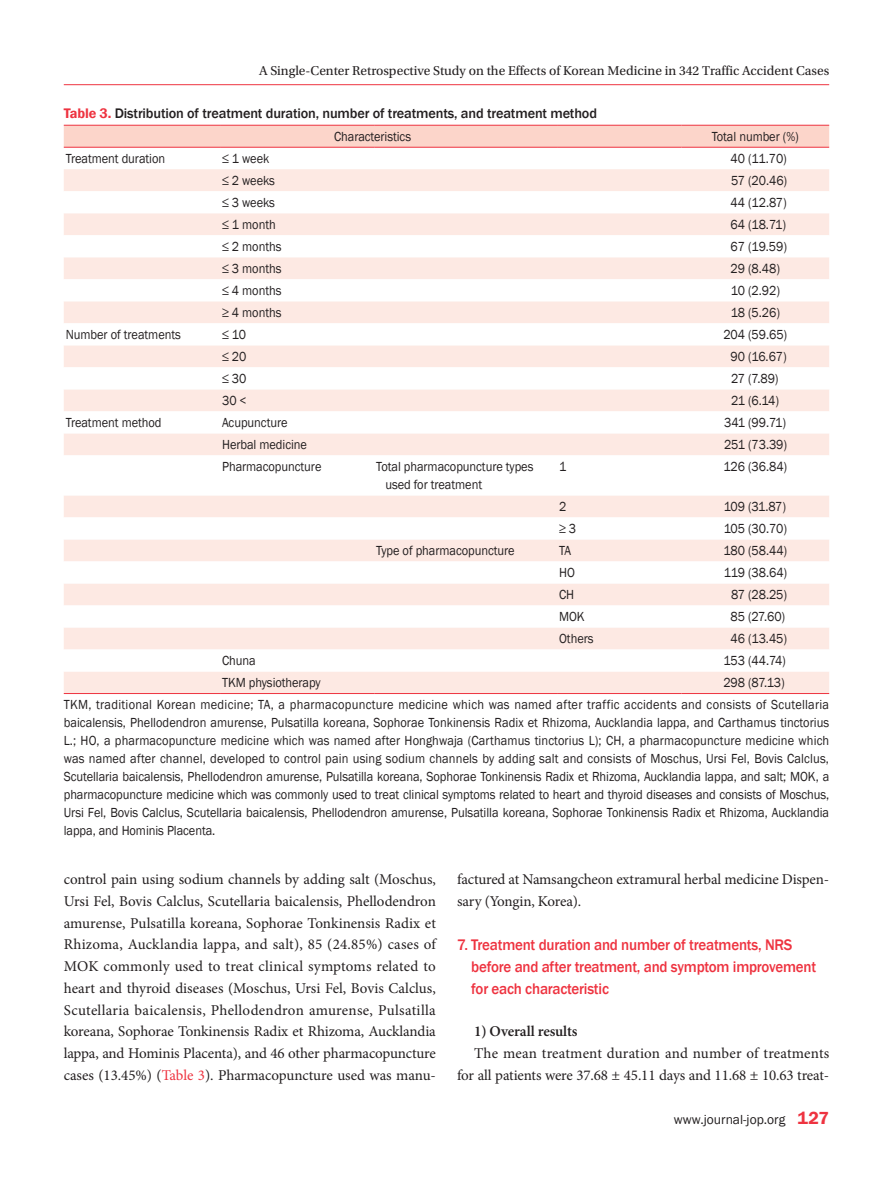
<style>
.page{position:relative;width:893px;height:1191px;background:#fff}
.page>*{position:absolute;margin:0;border:0;box-sizing:border-box;transform-origin:0 0}
.t1{font:500 15.75px/21.8px "Franklin Gothic";letter-spacing:-.015em;color:#ee3340;scale:.95 1}
.t2{font:15px/21.8px "Minion Pro";letter-spacing:-.01em;color:#231f20;text-align:justify}
.t3{font:600 15px "Minion Pro";letter-spacing:-.01em;color:#231f20}
.t4{font:500 14.25px "Franklin Gothic";letter-spacing:-.01em;color:#231f20}
.t5{font:13.5px/18px "Franklin Gothic";letter-spacing:-.005em;color:#231f20;scale:.92 1}
.t6{font:13.5px/22.4px "Franklin Gothic";letter-spacing:.02em;color:#231f20;scale:.92 1}
.t7{font:13.5px "Utopia Std";color:#231f20}
.t8{font:13.5px "Franklin Gothic";letter-spacing:-.005em;color:#231f20}
.s1{font-weight:600;color:#ee3340}
.s2{color:#ee3340}
.s3{font-weight:600;font-size:18px;color:#ee3340}
</style>
<div class="page">
<hr style="left:64px;top:84px;width:765px;height:1px;background:#ee3340">
<div style="left:64px;top:126px;width:765px;height:21px;background:#fcd5ca"></div>
<div style="left:64px;top:169px;width:765px;height:524px;background:#fde9e3"></div>
<svg style="left:64px;top:191px;width:765px;height:480px"></svg>
<hr style="left:64px;top:125px;width:156px;height:1px;background:#ee3340">
<hr style="left:220px;top:125px;width:154px;height:1px;background:#ee3340">
<hr style="left:374px;top:125px;width:183px;height:1px;background:#ee3340">
<hr style="left:557px;top:125px;width:124px;height:1px;background:#ee3340">
<hr style="left:681px;top:125px;width:148px;height:1px;background:#ee3340">
<hr style="left:64px;top:147px;width:156px;height:1px;background:#ee3340">
<hr style="left:220px;top:147px;width:154px;height:1px;background:#ee3340">
<hr style="left:374px;top:147px;width:183px;height:1px;background:#ee3340">
<hr style="left:557px;top:147px;width:124px;height:1px;background:#ee3340">
<hr style="left:681px;top:147px;width:148px;height:1px;background:#ee3340">
<hr style="left:64px;top:693px;width:156px;height:1px;background:#ee3340">
<hr style="left:220px;top:693px;width:154px;height:1px;background:#ee3340">
<hr style="left:374px;top:693px;width:183px;height:1px;background:#ee3340">
<hr style="left:557px;top:693px;width:124px;height:1px;background:#ee3340">
<hr style="left:681px;top:693px;width:148px;height:1px;background:#ee3340">
<p class="t7" style="left:259px;top:63px;width:572px">A Single-Center Retrospective Study on the Effects of Korean Medicine in 342 Traffic Accident Cases</p>
<p class="t4" style="left:64px;top:105px;width:535px"><span class="s1">Table 3.</span> Distribution of treatment duration, number of treatments, and treatment method</p>
<p class="t5" style="left:334px;top:127px;width:85px">Characteristics</p>
<p class="t5" style="left:712px;top:127px;width:96px">Total number (%)</p>
<p class="t5" style="left:66px;top:149px;width:109px">Treatment duration</p>
<p class="t5" style="left:222px;top:149px;width:53px">≤ 1 week</p>
<p class="t5" style="left:731px;top:149px;width:63px">40 (11.70)</p>
<p class="t5" style="left:222px;top:171px;width:59px">≤ 2 weeks</p>
<p class="t5" style="left:731px;top:171px;width:62px">57 (20.46)</p>
<p class="t5" style="left:222px;top:193px;width:59px">≤ 3 weeks</p>
<p class="t5" style="left:730px;top:193px;width:63px">44 (12.87)</p>
<p class="t5" style="left:222px;top:215px;width:60px">≤ 1 month</p>
<p class="t5" style="left:730px;top:215px;width:62px">64 (18.71)</p>
<p class="t5" style="left:222px;top:238px;width:66px">≤ 2 months</p>
<p class="t5" style="left:731px;top:238px;width:63px">67 (19.59)</p>
<p class="t5" style="left:222px;top:260px;width:66px">≤ 3 months</p>
<p class="t5" style="left:731px;top:260px;width:55px">29 (8.48)</p>
<p class="t5" style="left:222px;top:282px;width:66px">≤ 4 months</p>
<p class="t5" style="left:731px;top:282px;width:55px">10 (2.92)</p>
<p class="t5" style="left:222px;top:304px;width:66px">≥ 4 months</p>
<p class="t5" style="left:731px;top:304px;width:55px">18 (5.26)</p>
<p class="t5" style="left:66px;top:326px;width:127px">Number of treatments</p>
<p class="t5" style="left:222px;top:326px;width:27px">≤ 10</p>
<p class="t5" style="left:723px;top:326px;width:71px">204 (59.65)</p>
<p class="t5" style="left:222px;top:348px;width:28px">≤ 20</p>
<p class="t5" style="left:731px;top:348px;width:63px">90 (16.67)</p>
<p class="t5" style="left:222px;top:370px;width:28px">≤ 30</p>
<p class="t5" style="left:731px;top:370px;width:53px">27 (7.89)</p>
<p class="t5" style="left:222px;top:392px;width:28px">30 &lt;</p>
<p class="t5" style="left:731px;top:392px;width:54px">21 (6.14)</p>
<p class="t5" style="left:66px;top:414px;width:105px">Treatment method</p>
<p class="t5" style="left:222px;top:414px;width:73px">Acupuncture</p>
<p class="t5" style="left:724px;top:414px;width:69px">341 (99.71)</p>
<p class="t5" style="left:222px;top:436px;width:94px">Herbal medicine</p>
<p class="t5" style="left:724px;top:436px;width:70px">251 (73.39)</p>
<p class="t5" style="left:222px;top:458px;width:109px">Pharmacopuncture</p>
<p class="t5" style="left:385px;top:458px;width:162px;text-indent:-9px">Total pharmacopuncture types used for treatment</p>
<p class="t5" style="left:559px;top:458px;width:9px">1</p>
<p class="t5" style="left:723px;top:458px;width:71px">126 (36.84)</p>
<p class="t5" style="left:559px;top:498px;width:9px">2</p>
<p class="t5" style="left:724px;top:498px;width:69px">109 (31.87)</p>
<p class="t5" style="left:559px;top:520px;width:20px">≥ 3</p>
<p class="t5" style="left:724px;top:520px;width:70px">105 (30.70)</p>
<p class="t5" style="left:376px;top:542px;width:152px">Type of pharmacopuncture</p>
<p class="t5" style="left:559px;top:542px;width:14px">TA</p>
<p class="t5" style="left:723px;top:542px;width:71px">180 (58.44)</p>
<p class="t5" style="left:559px;top:564px;width:19px">HO</p>
<p class="t5" style="left:724px;top:564px;width:71px">119 (38.64)</p>
<p class="t5" style="left:559px;top:586px;width:18px">CH</p>
<p class="t5" style="left:731px;top:586px;width:62px">87 (28.25)</p>
<p class="t5" style="left:559px;top:608px;width:29px">MOK</p>
<p class="t5" style="left:731px;top:608px;width:61px">85 (27.60)</p>
<p class="t5" style="left:559px;top:630px;width:39px">Others</p>
<p class="t5" style="left:731px;top:630px;width:63px">46 (13.45)</p>
<p class="t5" style="left:222px;top:652px;width:38px">Chuna</p>
<p class="t5" style="left:723px;top:652px;width:69px">153 (44.74)</p>
<p class="t5" style="left:222px;top:674px;width:109px">TKM physiotherapy</p>
<p class="t6" style="left:64px;top:671px;width:833px;text-indent:660px">298 (87.13)<br>TKM, traditional Korean medicine; TA, a pharmacopuncture medicine which was named after traffic accidents and consists of Scutellaria</p>
<p class="t5" style="left:64px;top:714px;width:834px;text-align:justify">baicalensis, Phellodendron amurense, Pulsatilla koreana, Sophorae Tonkinensis Radix et Rhizoma, Aucklandia lappa, and Carthamus tinctorius L.; HO, a pharmacopuncture medicine which was named after Honghwaja (Carthamus tinctorius L); CH, a pharmacopuncture medicine which was named after channel, developed to control pain using sodium channels by adding salt and consists of Moschus, Ursi Fel, Bovis Calclus, Scutellaria baicalensis, Phellodendron amurense, Pulsatilla koreana, Sophorae Tonkinensis Radix et Rhizoma, Aucklandia lappa, and salt; MOK, a pharmacopuncture medicine which was commonly used to treat clinical symptoms related to heart and thyroid diseases and consists of Moschus, Ursi Fel, Bovis Calclus, Scutellaria baicalensis, Phellodendron amurense, Pulsatilla koreana, Sophorae Tonkinensis Radix et Rhizoma, Aucklandia lappa, and Hominis Placenta.</p>
<p class="t2" style="left:64px;top:868px;width:374px">control pain using sodium channels by adding salt (Moschus, Ursi Fel, Bovis Calclus, Scutellaria baicalensis, Phellodendron amurense, Pulsatilla koreana, Sophorae Tonkinensis Radix et Rhizoma, Aucklandia lappa, and salt), 85 (24.85%) cases of MOK commonly used to treat clinical symptoms related to heart and thyroid diseases (Moschus, Ursi Fel, Bovis Calclus, Scutellaria baicalensis, Phellodendron amurense, Pulsatilla koreana, Sophorae Tonkinensis Radix et Rhizoma, Aucklandia lappa, and Hominis Placenta), and 46 other pharmacopuncture cases (13.45%) (<span class="s2">Table 3</span>). Pharmacopuncture used was manu-</p>
<p class="t2" style="left:457px;top:868px;width:374px">factured at Namsangcheon extramural herbal medicine Dispen&shy;sary (Yongin, Korea).</p>
<p class="t1" style="left:471px;top:934px;width:364px;text-indent:-14px">7. Treatment duration and number of treatments, NRS before and after treatment, and symptom improvement for each characteristic</p>
<p class="t3" style="left:474px;top:1021px;width:105px">1) Overall results</p>
<p class="t2" style="left:457px;top:1042px;width:374px;text-align:right">The mean treatment duration and number of treatments for all patients were 37.68 ± 45.11 days and 11.68 ± 10.63 treat-</p>
<p class="t8" style="left:674px;top:1111px;width:157px">www.journal-jop.org <span class="s3">127</span></p>
</div>
